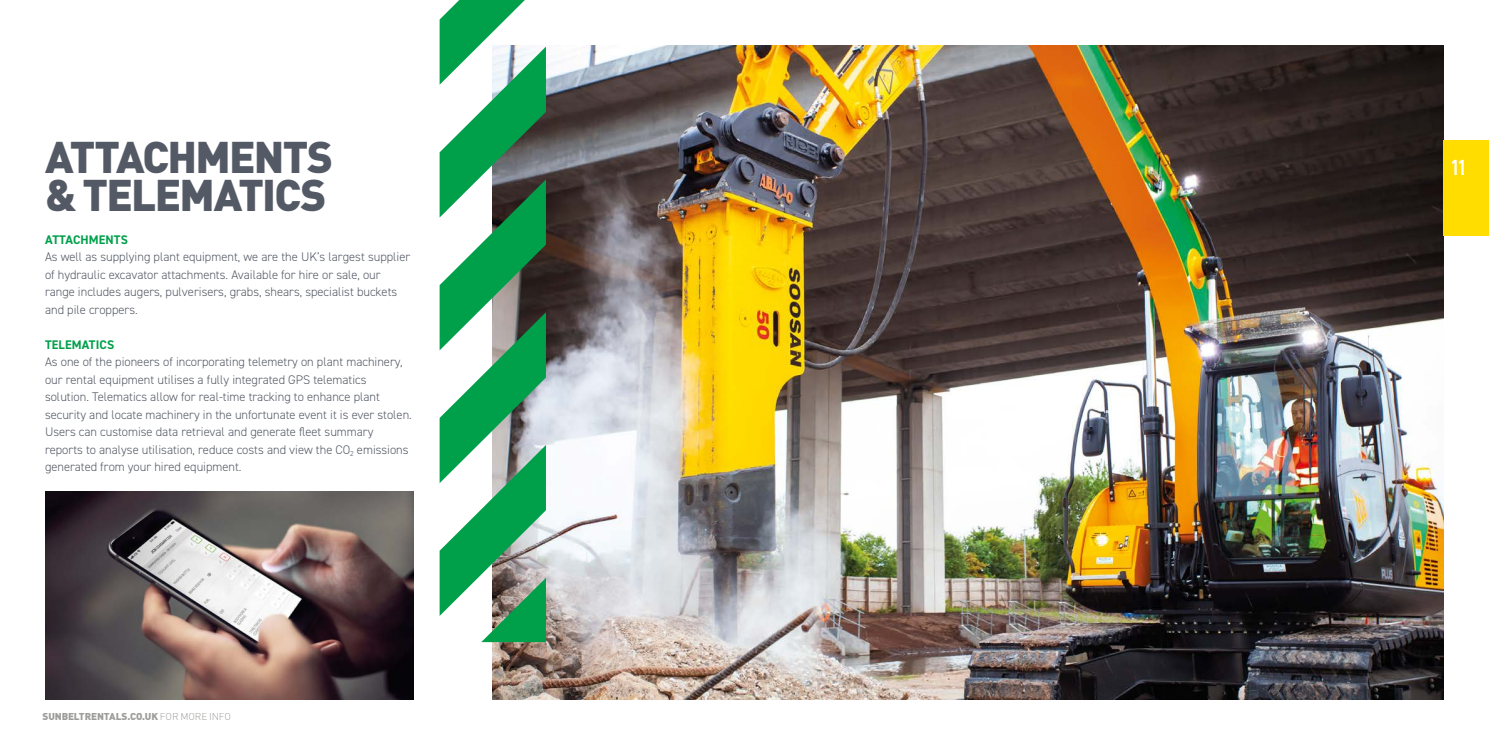
<style>
.page{position:relative;width:1489px;height:745px;background:#fff}
.page>*{position:absolute;margin:0;border:0;box-sizing:border-box;transform-origin:0 0}
.t1{font:900 43.75px/37.5px "DINOT";letter-spacing:-.04em;color:#545a65}
.t2{font:700 condensed 21.25px "DINOT";color:#fff}
.t3{font:300 12.5px/17.5px "DIN2014";color:#545a65}
.t4{font:700 12.5px "DIN2014";letter-spacing:.01em;color:#00a04b}
.t5{font:900 10px "DINOT";letter-spacing:-.015em;color:#9d9d9c}
.s1{font-weight:300}
</style>
<div class="page">
<img style="left:493px;top:45px;width:950px;height:654px">
<svg style="left:439px;top:0;width:107px;height:641px"></svg>
<img style="left:45px;top:491px;width:368px;height:208px">
<div style="left:1443px;top:140px;width:45px;height:96px;background:#fd0"></div>
<h1 class="t1" style="left:45px;top:137px;width:290px">ATTACHMENTS &amp; TELEMATICS</h1>
<p class="t4" style="left:45px;top:231px;width:84px">ATTACHMENTS</p>
<p class="t3" style="left:45px;top:248px;width:367px">As well as supplying plant equipment, we are the UK’s largest supplier of hydraulic excavator attachments. Available for hire or sale, our range includes augers, pulverisers, grabs, shears, specialist buckets and pile croppers.</p>
<p class="t4" style="left:45px;top:336px;width:71px">TELEMATICS</p>
<p class="t3" style="left:45px;top:353px;width:368px">As one of the pioneers of incorporating telemetry on plant machinery, our rental equipment utilises a fully integrated GPS telematics solution. Telematics allow for real-time tracking to enhance plant security and locate machinery in the unfortunate event it is ever stolen.<br>Users can customise data retrieval and generate fleet summary reports to analyse utilisation, reduce costs and view the CO<sub>2</sub> emissions generated from your hired equipment.</p>
<p class="t5" style="left:43px;top:709px;width:190px">SUNBELTRENTALS.CO.UK <span class="s1">FOR MORE INFO</span></p>
<h2 class="t2" style="left:1450px;top:152px;width:17px">11</h2>
</div>
